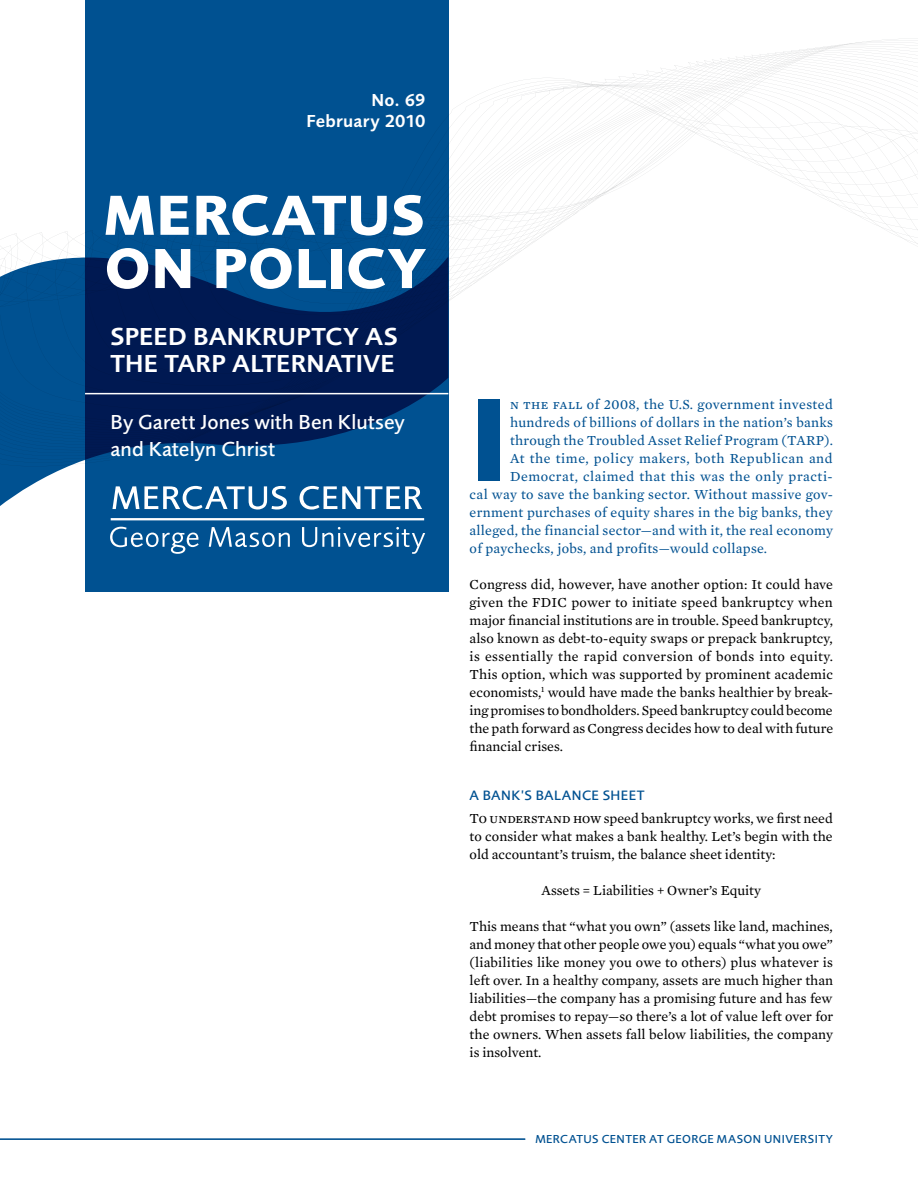
<style>
.page{position:relative;width:918px;height:1188px;background:#fff}
.page>*{position:absolute;margin:0;border:0;box-sizing:border-box;transform-origin:0 0}
.t1{font:700 122.1px "Foundry Sans";color:#005191}
.t2{font:700 58.5px/53.2px "Foundry Sans";letter-spacing:.015em;color:#fff}
.t3{font:600 25.5px/27px "Foundry Sans";letter-spacing:.005em;color:#fff}
.t4{font:500 21px/27px "Foundry Sans";letter-spacing:.005em;color:#fff}
.t5{font:600 18px/21px "Foundry Sans";color:#fff;text-align:right}
.t6{font:14.1px/18px "Mercury Text G2";color:#000;text-align:justify}
.t7{font:14.1px "Mercury Text G2";letter-spacing:.02em;color:#005191}
.t8{font:14.1px "Mercury Text G2";letter-spacing:.04em;color:#005191}
.t9{font:500 14.1px "Foundry Sans";letter-spacing:.02em;color:#005191}
.t10{font:500 12px "Foundry Sans";letter-spacing:.035em;color:#005191}
.s1{font-family:"Mercury Text G2 Roman SC"}
</style>
<div class="page">
<svg style="left:0;top:78px;width:918px;height:389px"></svg>
<svg style="left:0;top:255px;width:85px;height:251px;background:#22689f"></svg>
<svg style="left:85px;top:0;width:363px;height:592px;background:#004280"></svg>
<hr style="left:85px;top:393px;width:363px;height:1px;background:#fff">
<hr style="left:0;top:1139px;width:525px;height:1px;background:#005191">
<svg style="left:112px;top:486px;width:175px;height:24px"></svg>
<svg style="left:300px;top:486px;width:122px;height:24px"></svg>
<svg style="left:110px;top:527px;width:89px;height:27px;background:#3474a7"></svg>
<svg style="left:209px;top:527px;width:81px;height:20px"></svg>
<svg style="left:302px;top:527px;width:123px;height:27px;background:#2c6fa4"></svg>
<hr style="left:111px;top:518px;width:313px;height:2px;background:#fff">
<p class="t5" style="left:306px;top:91px;width:121px">NO. 69<br>FEBRUARY 2010</p>
<h2 class="t2" style="left:105px;top:191px;width:323px">MERCATUS<br>ON POLICY</h2>
<h3 class="t3" style="left:111px;top:324px;width:287px">SPEED BANKRUPTCY AS<br>THE TARP</h3>
<h3 class="t3" style="left:232px;top:351px;width:164px">ALTERNATIVE</h3>
<h3 class="t4" style="left:111px;top:409px;width:296px">By Garett Jones with Ben Klutsey and Katelyn Christ</h3>
<h1 class="t1" style="left:470px;top:382px;width:39px">I</h1>
<p class="t7" style="left:510px;top:396px;width:324px"><span class="s1">n the fall</span> of 2008, the U.S. government invested</p>
<p class="t7" style="left:510px;top:414px;width:324px">hundreds of billions of dollars in the nation’s banks</p>
<p class="t7" style="left:510px;top:432px;width:325px">through the Troubled Asset Relief Program (TARP).</p>
<p class="t8" style="left:510px;top:450px;width:324px">At the time, policy makers, both Republican and</p>
<p class="t8" style="left:510px;top:468px;width:324px">Democrat, claimed that this was the only practi-</p>
<p class="t7" style="left:470px;top:486px;width:365px">cal way to save the banking sector. Without massive gov-</p>
<p class="t7" style="left:470px;top:504px;width:365px">ernment purchases of equity shares in the big banks, they</p>
<p class="t7" style="left:470px;top:522px;width:365px">alleged, the financial sector—and with it, the real economy</p>
<p class="t7" style="left:470px;top:540px;width:299px">of paychecks, jobs, and profits—would collapse.</p>
<p class="t6" style="left:470px;top:575px;width:365px">Congress did, however, have another option: It could have given the FDIC power to initiate speed bankruptcy when major financial institutions are in trouble. Speed bankruptcy, also known as debt-to-equity swaps or prepack bankruptcy, is essentially the rapid conversion of bonds into equity.<br>This option, which was supported by prominent academic economists,<sup>1</sup> would have made the banks healthier by break&shy;ing promises to bondholders. Speed bankruptcy could become the path forward as Congress decides how to deal with future financial crises.</p>
<p class="t9" style="left:470px;top:788px;width:33px">A Bank</p>
<p class="t9" style="left:521px;top:788px;width:34px">’s Balance</p>
<p class="t9" style="left:603px;top:788px;width:27px">Sheet</p>
<p class="t6" style="left:470px;top:809px;width:365px"><span class="s1">To understand how</span> speed bankruptcy works, we first need to consider what makes a bank healthy. Let’s begin with the old accountant’s truism, the balance sheet identity:</p>
<p class="t6" style="left:542px;top:881px;width:221px">Assets = Liabilities + Owner’s Equity</p>
<p class="t6" style="left:470px;top:917px;width:365px">This means that “what you own” (assets like land, machines, and money that other people owe you) equals “what you owe” (liabilities like money you owe to others) plus whatever is left over. In a healthy company, assets are much higher than liabilities—the company has a promising future and has few debt promises to repay—so there’s a lot of value left over for the owners. When assets fall below liabilities, the company is insolvent.</p>
<p class="t10" style="left:535px;top:1133px;width:299px">MERCATUS CENTER AT GEORGE MASON UNIVERSITY</p>
</div>
